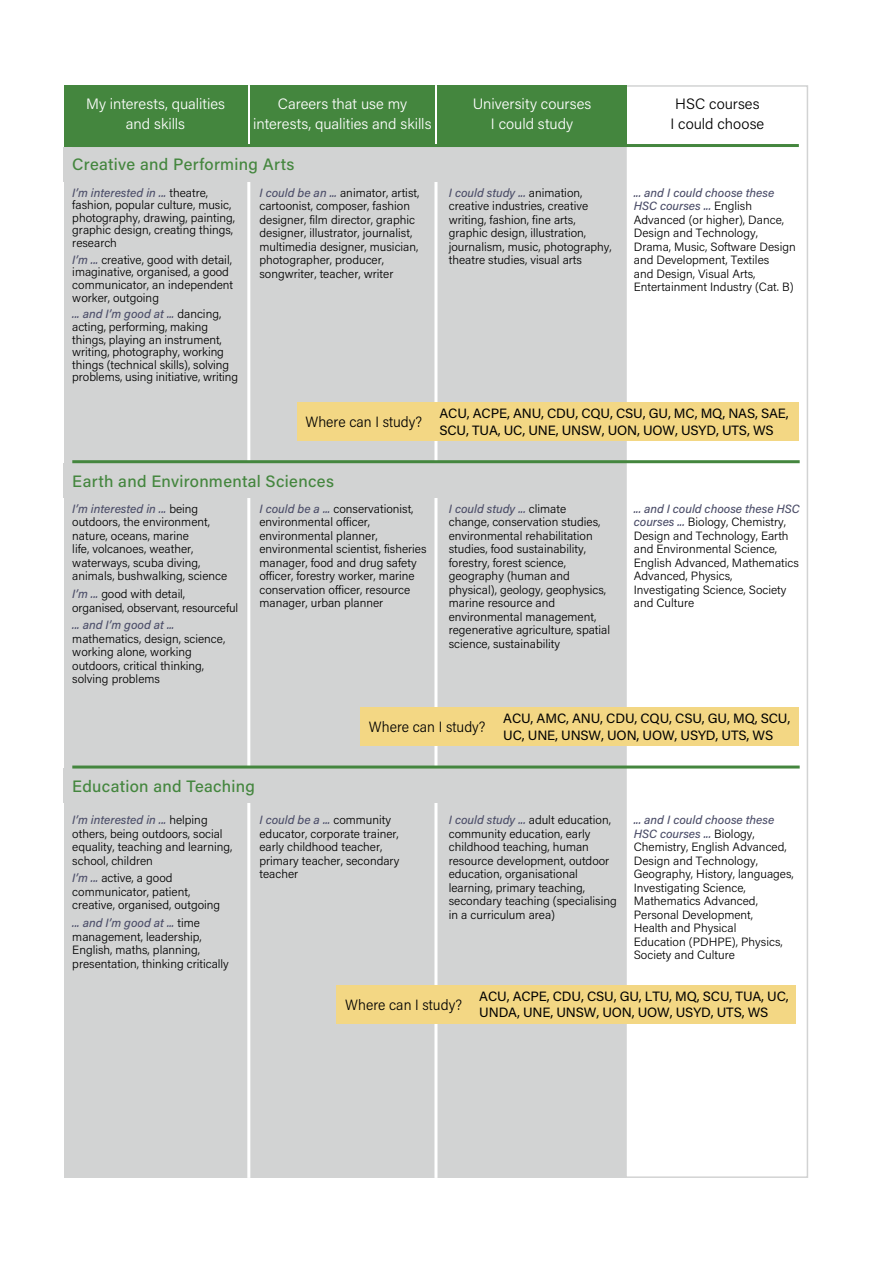
<style>
.page{position:relative;width:872px;height:1263px;background:#fff}
.page>*{position:absolute;margin:0;border:0;box-sizing:border-box;transform-origin:0 0}
.t1{font:500 16.5px "Acumin Pro";letter-spacing:.02em;color:#44863e}
.t2{font:300 15px/20.2px "Acumin Pro";color:#fff;text-align:center}
.t3{font:300 15px "Acumin Pro Semi Cond";color:#000}
.t4{font:300 15px/20.2px "Acumin Pro";letter-spacing:.005em;color:#000;text-align:center}
.t5{font:13.5px/16.2px "Acumin Pro";letter-spacing:-.01em;color:#000}
.t6{font:300 12px/13.5px "Acumin Pro";color:#000}
.t7{font:italic 500 12px "Acumin Pro";color:#4c4e69}
.s1{font-weight:500;font-style:italic;color:#4c4e69}
</style>
<div class="page">
<div style="left:64px;top:85px;width:561px;height:1093px;background:#d2d3d3"></div>
<hr style="left:247px;top:87px;width:3px;height:1089px;background:#fff">
<hr style="left:434px;top:87px;width:3px;height:1089px;background:#fff">
<div style="left:625px;top:85px;width:183px;height:1093px;background:#fff;border:2px solid #d2d3d3"></div>
<div style="left:64px;top:147px;width:404px;height:34px;background:#d2d3d3"></div>
<div style="left:64px;top:463px;width:404px;height:34px;background:#d2d3d3"></div>
<div style="left:64px;top:768px;width:404px;height:34px;background:#d2d3d3"></div>
<div style="left:64px;top:85px;width:183px;height:62px;background:#44863e"></div>
<div style="left:250px;top:85px;width:184px;height:62px;background:#44863e"></div>
<div style="left:437px;top:85px;width:189px;height:62px;background:#44863e"></div>
<hr style="left:72px;top:765px;width:727px;height:3px;background:#44863e">
<div style="left:337px;top:985px;width:459px;height:39px;background:#f3d784"></div>
<hr style="left:72px;top:144px;width:727px;height:3px;background:#44863e">
<div style="left:297px;top:402px;width:502px;height:39px;background:#f3d784"></div>
<hr style="left:72px;top:460px;width:727px;height:3px;background:#44863e">
<div style="left:361px;top:707px;width:438px;height:39px;background:#f3d784"></div>
<p class="t2" style="left:86px;top:93px;width:140px">My interests, qualities and skills</p>
<p class="t2" style="left:253px;top:93px;width:180px">Careers that use my interests, qualities and skills</p>
<p class="t2" style="left:473px;top:93px;width:120px">University courses<br>I could study</p>
<p class="t4" style="left:670px;top:93px;width:95px">HSC courses<br>I could choose</p>
<h1 class="t1" style="left:72px;top:153px;width:224px">Creative and Performing Arts</h1>
<p class="t6" style="left:72px;top:186px;width:164px;line-height:12.6px"><span class="s1">I’m interested in ...</span> theatre, fashion, popular culture, music, photography, drawing, painting, graphic design, creating things, research</p>
<p class="t6" style="left:72px;top:253px;width:162px;line-height:12.6px"><span class="s1">I’m ...</span> creative, good with detail, imaginative, organised, a good communicator, an independent worker, outgoing</p>
<p class="t6" style="left:72px;top:307px;width:167px;line-height:12.6px"><span class="s1">... and I’m good at ...</span> dancing, acting, performing, making things, playing an instrument, writing, photography, working things (technical skills), solving problems, using initiative, writing</p>
<p class="t6" style="left:259px;top:185px;width:161px"><span class="s1">I could be an ...</span> animator, artist, cartoonist, composer, fashion designer, film director, graphic designer, illustrator, journalist, multimedia designer, musician, photographer, producer, songwriter, teacher, writer</p>
<p class="t6" style="left:449px;top:185px;width:164px"><span class="s1">I could study ...</span> animation, creative industries, creative writing, fashion, fine arts, graphic design, illustration, journalism, music, photography, theatre studies, visual arts</p>
<p class="t6" style="left:634px;top:185px;width:163px"><span class="s1">... and I could choose these<br>HSC courses ...</span> English<br>Advanced (or higher), Dance,<br>Design and Technology,<br>Drama, Music, Software Design and Development, Textiles<br>and Design, Visual Arts,<br>Entertainment Industry (Cat. B)</p>
<p class="t3" style="left:305px;top:411px;width:118px">Where can I study?</p>
<p class="t5" style="left:439px;top:405px;width:351px">ACU, ACPE, ANU, CDU, CQU, CSU, GU, MC, MQ, NAS, SAE,<br>SCU, TUA, UC, UNE, UNSW, UON, UOW, USYD, UTS, WS</p>
<h1 class="t1" style="left:72px;top:469px;width:263px">Earth and Environmental Sciences</h1>
<p class="t6" style="left:72px;top:501px;width:156px"><span class="s1">I’m interested in ...</span> being outdoors, the environment, nature, oceans, marine<br>life, volcanoes, weather, waterways, scuba diving, animals, bushwalking, science</p>
<p class="t6" style="left:72px;top:587px;width:167px"><span class="s1">I’m ...</span> good with detail, organised, observant, resourceful</p>
<p class="t7" style="left:72px;top:617px;width:104px">... and I’m good at ...</p>
<p class="t6" style="left:72px;top:631px;width:154px">mathematics, design, science, working alone, working outdoors, critical thinking, solving problems</p>
<p class="t6" style="left:259px;top:501px;width:169px"><span class="s1">I could be a ...</span> conservationist, environmental officer, environmental planner, environmental scientist, fisheries manager, food and drug safety officer, forestry worker, marine conservation officer, resource manager, urban planner</p>
<p class="t6" style="left:449px;top:501px;width:163px"><span class="s1">I could study ...</span> climate<br>change, conservation studies, environmental rehabilitation studies, food sustainability, forestry, forest science, geography (human and physical), geology, geophysics, marine resource and environmental management, regenerative agriculture, spatial science, sustainability</p>
<p class="t6" style="left:634px;top:501px;width:167px"><span class="s1">... and I could choose these HSC courses ...</span> Biology, Chemistry,<br>Design and Technology, Earth and Environmental Science,<br>English Advanced, Mathematics<br>Advanced, Physics,<br>Investigating Science, Society and Culture</p>
<p class="t3" style="left:369px;top:716px;width:118px">Where can I study?</p>
<p class="t5" style="left:503px;top:710px;width:288px">ACU, AMC, ANU, CDU, CQU, CSU, GU, MQ, SCU,<br>UC, UNE, UNSW, UON, UOW, USYD, UTS, WS</p>
<h1 class="t1" style="left:72px;top:775px;width:184px">Education and Teaching</h1>
<p class="t6" style="left:72px;top:813px;width:161px"><span class="s1">I’m interested in ...</span> helping others, being outdoors, social equality, teaching and learning, school, children</p>
<p class="t6" style="left:72px;top:871px;width:149px"><span class="s1">I’m ...</span> active, a good communicator, patient, creative, organised, outgoing</p>
<p class="t6" style="left:72px;top:916px;width:158px"><span class="s1">... and I’m good at ...</span> time management, leadership,<br>English, maths, planning, presentation, thinking critically</p>
<p class="t6" style="left:259px;top:813px;width:141px"><span class="s1">I could be a ...</span> community educator, corporate trainer, early childhood teacher, primary teacher, secondary teacher</p>
<p class="t6" style="left:449px;top:813px;width:169px"><span class="s1">I could study ...</span> adult education, community education, early childhood teaching, human resource development, outdoor education, organisational learning, primary teaching, secondary teaching (specialising in a curriculum area)</p>
<p class="t6" style="left:634px;top:813px;width:161px"><span class="s1">... and I could choose these<br>HSC courses ...</span> Biology,<br>Chemistry, English Advanced,<br>Design and Technology,<br>Geography, History, languages,<br>Investigating Science,<br>Mathematics Advanced,<br>Personal Development,<br>Health and Physical<br>Education (PDHPE), Physics,<br>Society and Culture</p>
<p class="t5" style="left:479px;top:988px;width:311px">ACU, ACPE, CDU, CSU, GU, LTU, MQ, SCU, TUA, UC,<br>UNDA, UNE, UNSW, UON, UOW, USYD, UTS, WS</p>
<p class="t3" style="left:345px;top:994px;width:118px">Where can I study?</p>
</div>
